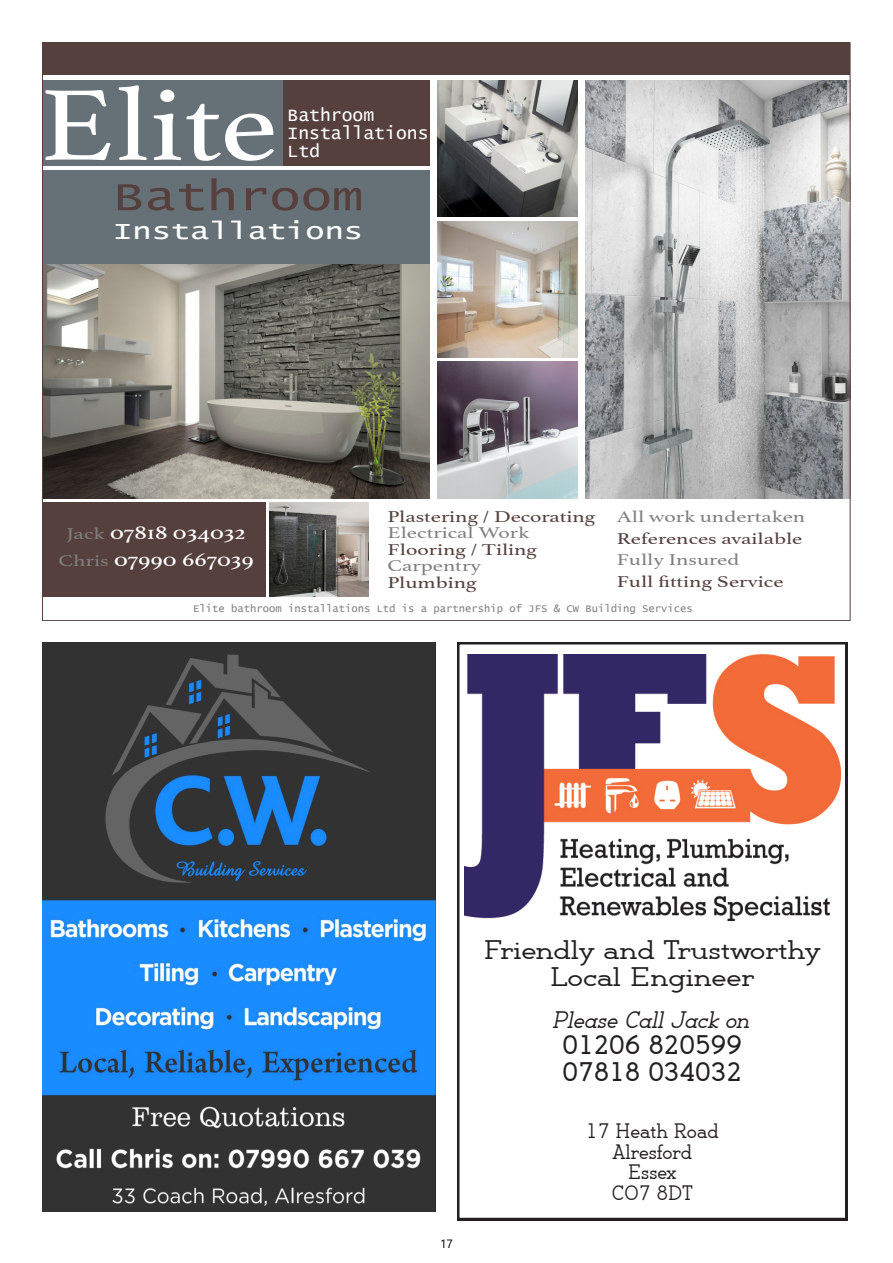
<style>
.page{position:relative;width:893px;height:1263px;background:#fff}
.page>*{position:absolute;margin:0;border:0;box-sizing:border-box;transform-origin:0 0}
.t1{font:105.9px "Athelas";color:#fff;scale:1.17 1}
.t2{font:41.4px "Lucida Console";color:#55403d;scale:1.25 1}
.t3{font:26.85px/26.8px "Backtalk Serif BTN";color:#231f20;text-align:center;scale:1.2 1}
.t4{font:26.85px/26.8px "Backtalk Serif BTN Bold";color:#231f20}
.t5{font:24px "Lucida Console";color:#fff;scale:1.33 1}
.t6{font:23.85px "Backtalk Serif BTN Oblique";color:#231f20}
.t7{font:20.85px/20.9px "Backtalk Serif BTN";color:#231f20;text-align:center}
.t8{font:19.5px/27px "Athelas";color:#fff;text-align:center;scale:1.33 1}
.t9{font:18px/18px "Lucida Console";color:#fff}
.t10{font:16.5px "Athelas";color:#55403d;scale:1.33 1}
.t11{font:16.5px "Athelas";color:#808080;scale:1.33 1}
.t12{font:12px "Segoe UI";color:#000}
.t13{font:10.5px "Lucida Console";color:#808080}
.s1{font-size:16.5px;color:#808080}
</style>
<div class="page">
<div style="left:43px;top:80px;width:240px;height:86px;background:#667177"></div>
<div style="left:283px;top:80px;width:147px;height:86px;background:#55403d"></div>
<div style="left:43px;top:43px;width:807px;height:32px;background:#55403d"></div>
<img style="left:585px;top:80px;width:263px;height:418px">
<div style="left:43px;top:170px;width:387px;height:94px;background:#667177"></div>
<img style="left:437px;top:362px;width:140px;height:136px">
<img style="left:437px;top:221px;width:140px;height:137px">
<img style="left:437px;top:80px;width:140px;height:137px">
<img style="left:45px;top:264px;width:385px;height:234px">
<div style="left:43px;top:502px;width:223px;height:95px;background:#55403d"></div>
<img style="left:270px;top:502px;width:98px;height:95px">
<img style="left:43px;top:642px;width:393px;height:569px">
<svg style="left:457px;top:642px;width:390px;height:578px"></svg>
<img style="left:464px;top:654px;width:376px;height:266px">
<h1 class="t1" style="left:40px;top:66px;width:205px">Elite</h1>
<p class="t9" style="left:288px;top:107px;width:142px">Bathroom<br>Installations<br>Ltd</p>
<h2 class="t2" style="left:113px;top:178px;width:202px">Bathroom</h2>
<h3 class="t5" style="left:113px;top:220px;width:189px">Installations</h3>
<p class="t10" style="left:387px;top:507px;width:158px">Plastering / Decorating</p>
<p class="t11" style="left:387px;top:523px;width:108px">Electrical Work</p>
<p class="t10" style="left:387px;top:540px;width:114px">Flooring / Tiling</p>
<p class="t11" style="left:387px;top:556px;width:72px">Carpentry</p>
<p class="t10" style="left:387px;top:573px;width:69px">Plumbing</p>
<p class="t11" style="left:617px;top:507px;width:143px">All work undertaken</p>
<p class="t10" style="left:617px;top:529px;width:141px">References available</p>
<p class="t11" style="left:617px;top:551px;width:94px">Fully Insured</p>
<p class="t10" style="left:617px;top:573px;width:127px">Full fitting Service</p>
<p class="t13" style="left:193px;top:604px;width:501px">Elite bathroom installations Ltd is a partnership of JFS &amp; CW Building Services</p>
<p class="t8" style="left:59px;top:519px;width:148px"><span class="s1">Jack</span> 07818 034032<br><span class="s1">Chris</span> 07990 667039</p>
<h3 class="t3" style="left:484px;top:937px;width:282px">Friendly and Trustworthy<br>Local Engineer</h3>
<h3 class="t6" style="left:554px;top:1006px;width:199px">Please Call Jack on</h3>
<h3 class="t4" style="left:562px;top:1032px;width:181px">01206 820599<br>07818 034032</h3>
<p class="t12" style="left:440px;top:1239px;width:14px">17</p>
<p class="t7" style="left:586px;top:1120px;width:134px">17 Heath Road<br>Alresford<br>Essex<br>CO7 8DT</p>
</div>
